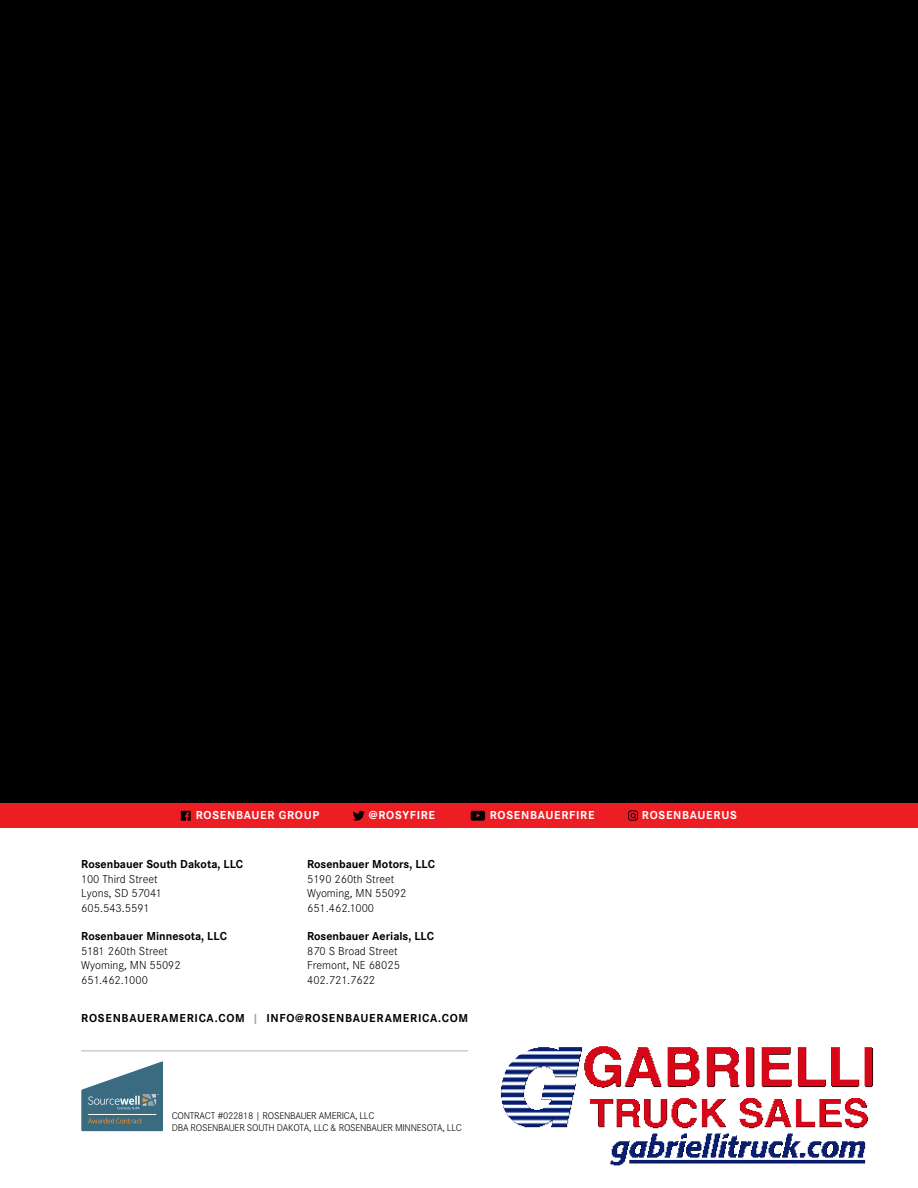
<style>
.page{position:relative;width:918px;height:1188px;background:#fff}
.page>*{position:absolute;margin:0;border:0;box-sizing:border-box;transform-origin:0 0}
.t1{font:300 12px/14.4px "Corporate S";color:#000}
.t2{font:700 12px "Corporate S";color:#000}
.t3{font:700 12px "Corporate S";letter-spacing:.06em;color:#fff}
.t4{font:700 12px "Corporate S";letter-spacing:.06em;color:#000}
.t5{font:300 10.2px/12.1px "Corporate S";letter-spacing:-.025em;color:#000}
.s1{color:#a2a3a5}
</style>
<div class="page">
<div style="left:0;top:0;width:918px;height:811px;background:#000"></div>
<hr style="left:81px;top:1050px;width:387px;height:1px;background:#bdbebf">
<svg style="left:81px;top:1061px;width:82px;height:70px"></svg>
<div style="left:0;top:803px;width:918px;height:24px;background:#ed1d24"></div>
<svg style="left:353px;top:811px;width:12px;height:10px"></svg>
<svg style="left:181px;top:811px;width:10px;height:10px"></svg>
<svg style="left:471px;top:811px;width:14px;height:10px"></svg>
<svg style="left:628px;top:810px;width:10px;height:11px"></svg>
<img style="left:500px;top:1046px;width:373px;height:120px">
<p class="t3" style="left:196px;top:809px;width:125px">ROSENBAUER GROUP</p>
<p class="t3" style="left:369px;top:809px;width:68px">@ROSYFIRE</p>
<p class="t3" style="left:490px;top:809px;width:106px">ROSENBAUERFIRE</p>
<p class="t3" style="left:642px;top:809px;width:97px">ROSENBAUERUS</p>
<p class="t2" style="left:81px;top:857px;width:163px">Rosenbauer South Dakota, LLC</p>
<p class="t1" style="left:81px;top:872px;width:82px">100 Third Street<br>Lyons, SD 57041<br>605.543.5591</p>
<p class="t2" style="left:81px;top:929px;width:147px">Rosenbauer Minnesota, LLC</p>
<p class="t1" style="left:81px;top:944px;width:101px">5181 260th Street<br>Wyoming, MN 55092<br>651.462.1000</p>
<p class="t2" style="left:307px;top:857px;width:129px">Rosenbauer Motors, LLC</p>
<p class="t1" style="left:307px;top:872px;width:101px">5190 260th Street<br>Wyoming, MN 55092<br>651.462.1000</p>
<p class="t2" style="left:307px;top:929px;width:128px">Rosenbauer Aerials, LLC</p>
<p class="t1" style="left:307px;top:944px;width:94px">870 S Broad Street<br>Fremont, NE 68025<br>402.721.7622</p>
<p class="t4" style="left:81px;top:1011px;width:388px">ROSENBAUERAMERICA.COM <span class="s1">|</span> INFO@ROSENBAUERAMERICA.COM</p>
<p class="t5" style="left:172px;top:1109px;width:292px">CONTRACT #022818 | ROSENBAUER AMERICA, LLC<br>DBA ROSENBAUER SOUTH DAKOTA, LLC &amp; ROSENBAUER MINNESOTA, LLC</p>
</div>
